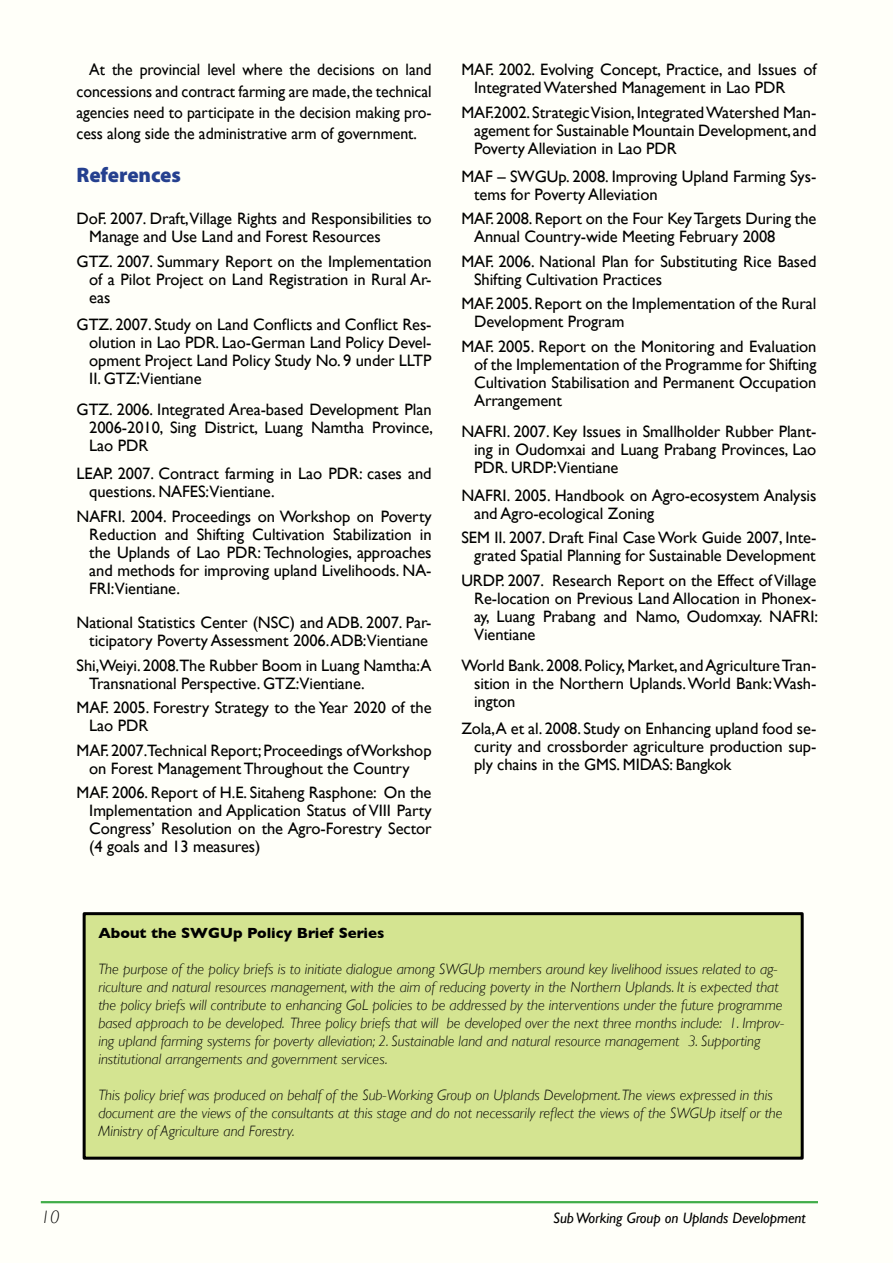
<style>
.page{position:relative;width:893px;height:1263px;background:#fffff9}
.page>*{position:absolute;margin:0;border:0;box-sizing:border-box;transform-origin:0 0}
.t1{font:900 21px "Myriad Pro";letter-spacing:-.005em;color:#25408f}
.t2{font:italic 300 18px "Gill Sans";color:#000}
.t3{font:16.5px/18px "Gill Sans";letter-spacing:-.005em;color:#000;text-align:justify}
.t4{font:16.5px/21.3px "Gill Sans";letter-spacing:-.005em;color:#000;text-align:justify;scale:.96 1}
.t5{font:italic 300 15px/18px "Gill Sans";color:#000}
.t6{font:italic 15px "Gill Sans";letter-spacing:-.005em;color:#000}
.t7{font:700 15px "Gill Sans";color:#000}
</style>
<div class="page">
<hr style="left:41px;top:1201px;width:777px;height:2px;background:#41ad49">
<div style="left:84px;top:914px;width:718px;height:244px;background:#d4e491"></div>
<div style="left:83px;top:912px;width:721px;height:248px;border:3px solid #000"></div>
<p class="t4" style="left:77px;top:59px;width:371px;text-indent:13px">At the provincial level where the decisions on land concessions and contract farming are made, the technical agencies need to participate in the decision making pro&shy;cess along side the administrative arm of government.</p>
<p class="t1" style="left:77px;top:160px;width:106px">References</p>
<p class="t3" style="left:89px;top:209px;width:344px;text-indent:-13px">DoF. 2007. Draft,Village Rights and Responsibilities to<br>Manage and Use Land and Forest Resources</p>
<p class="t3" style="left:89px;top:252px;width:344px;text-indent:-13px">GTZ. 2007. Summary Report on the Implementation of a Pilot Project on Land Registration in Rural Ar&shy;eas</p>
<p class="t3" style="left:89px;top:316px;width:344px;text-indent:-13px">GTZ. 2007. Study on Land Conflicts and Conflict Res&shy;olution in Lao PDR. Lao-German Land Policy Devel&shy;opment Project Land Policy Study No. 9 under LLTP II. GTZ:Vientiane</p>
<p class="t3" style="left:89px;top:401px;width:345px;text-indent:-13px">GTZ. 2006. Integrated Area-based Development Plan 2006-2010, Sing District, Luang Namtha Province, Lao PDR</p>
<p class="t3" style="left:89px;top:465px;width:344px;text-indent:-13px">LEAP. 2007. Contract farming in Lao PDR: cases and questions. NAFES:Vientiane.</p>
<p class="t3" style="left:89px;top:507px;width:344px;text-indent:-13px">NAFRI. 2004. Proceedings on Workshop on Poverty Reduction and Shifting Cultivation Stabilization in the Uplands of Lao PDR: Technologies, approaches and methods for improving upland Livelihoods. NA-FRI:Vientiane.</p>
<p class="t3" style="left:77px;top:613px;width:357px;text-align:center">National Statistics Center (NSC) and ADB. 2007. Par&shy;ticipatory Poverty Assessment 2006. ADB:Vientiane</p>
<p class="t3" style="left:89px;top:656px;width:344px;text-indent:-13px">Shi,Weiyi. 2008.The Rubber Boom in Luang Namtha:A<br>Transnational Perspective. GTZ:Vientiane.</p>
<p class="t3" style="left:89px;top:698px;width:344px;text-indent:-13px">MAF. 2005. Forestry Strategy to the Year 2020 of the<br>Lao PDR</p>
<p class="t3" style="left:77px;top:741px;width:357px;text-align:center">MAF. 2007.Technical Report; Proceedings of Workshop on Forest Management Throughout the Country</p>
<p class="t3" style="left:89px;top:783px;width:344px;text-indent:-13px">MAF. 2006. Report of H.E. Sitaheng Rasphone: On the Implementation and Application Status of VIII Party Congress’ Resolution on the Agro-Forestry Sector (4 goals and 13 measures)</p>
<p class="t3" style="left:474px;top:61px;width:344px;text-indent:-13px">MAF. 2002. Evolving Concept, Practice, and Issues of<br>Integrated Watershed Management in Lao PDR</p>
<p class="t3" style="left:474px;top:103px;width:344px;text-indent:-13px">MAF.2002. Strategic Vision, Integrated Watershed Man&shy;agement for Sustainable Mountain Development, and Poverty Alleviation in Lao PDR</p>
<p class="t3" style="left:474px;top:167px;width:344px;text-indent:-13px">MAF – SWGUp. 2008. Improving Upland Farming Sys&shy;tems for Poverty Alleviation</p>
<p class="t3" style="left:474px;top:209px;width:344px;text-indent:-13px">MAF. 2008. Report on the Four Key Targets During the<br>Annual Country-wide Meeting February 2008</p>
<p class="t3" style="left:474px;top:252px;width:344px;text-indent:-13px">MAF. 2006. National Plan for Substituting Rice Based<br>Shifting Cultivation Practices</p>
<p class="t3" style="left:474px;top:294px;width:344px;text-indent:-13px">MAF. 2005. Report on the Implementation of the Rural<br>Development Program</p>
<p class="t3" style="left:474px;top:337px;width:344px;text-indent:-13px">MAF. 2005. Report on the Monitoring and Evaluation of the Implementation of the Programme for Shifting Cultivation Stabilisation and Permanent Occupation Arrangement</p>
<p class="t3" style="left:474px;top:422px;width:344px;text-indent:-13px">NAFRI. 2007. Key Issues in Smallholder Rubber Plant&shy;ing in Oudomxai and Luang Prabang Provinces, Lao PDR. URDP:Vientiane</p>
<p class="t3" style="left:474px;top:486px;width:344px;text-indent:-13px">NAFRI. 2005. Handbook on Agro-ecosystem Analysis and Agro-ecological Zoning</p>
<p class="t3" style="left:461px;top:528px;width:356px;text-align:right">SEM II. 2007. Draft Final Case Work Guide 2007, Inte&shy;grated Spatial Planning for Sustainable Development</p>
<p class="t3" style="left:474px;top:571px;width:346px;text-indent:-13px">URDP. 2007. Research Report on the Effect of Village Re-location on Previous Land Allocation in Phonex&shy;ay, Luang Prabang and Namo, Oudomxay. NAFRI:<br>Vientiane</p>
<p class="t3" style="left:474px;top:656px;width:344px;text-indent:-13px">World Bank. 2008. Policy, Market, and Agriculture Tran&shy;sition in the Northern Uplands. World Bank: Wash&shy;ington</p>
<p class="t3" style="left:474px;top:720px;width:344px;text-indent:-13px">Zola,A et al. 2008. Study on Enhancing upland food se&shy;curity and crossborder agriculture production sup&shy;ply chains in the GMS. MIDAS: Bangkok</p>
<p class="t7" style="left:98px;top:924px;width:287px">About the SWGUp Policy Brief Series</p>
<p class="t5" style="left:98px;top:960px;width:687px">The purpose of the policy briefs is to initiate dialogue among SWGUp members around key livelihood issues related to ag&shy;riculture and natural resources management, with the aim of reducing poverty in the Northern Uplands. It is expected that the policy briefs will contribute to enhancing GoL policies to be addressed by the interventions under the future programme based approach to be developed. Three policy briefs that will be developed over the next three months include: 1. Improv&shy;ing upland farming systems for poverty alleviation; 2. Sustainable land and natural resource management 3. Supporting institutional arrangements and government services.</p>
<p class="t5" style="left:98px;top:1086px;width:686px">This policy brief was produced on behalf of the Sub-Working Group on Uplands Development. The views expressed in this document are the views of the consultants at this stage and do not necessarily reflect the views of the SWGUp itself or the<br>Ministry of Agriculture and Forestry.</p>
<p class="t2" style="left:41px;top:1207px;width:20px">10</p>
<p class="t6" style="left:553px;top:1210px;width:254px">Sub Working Group on Uplands Development</p>
</div>
